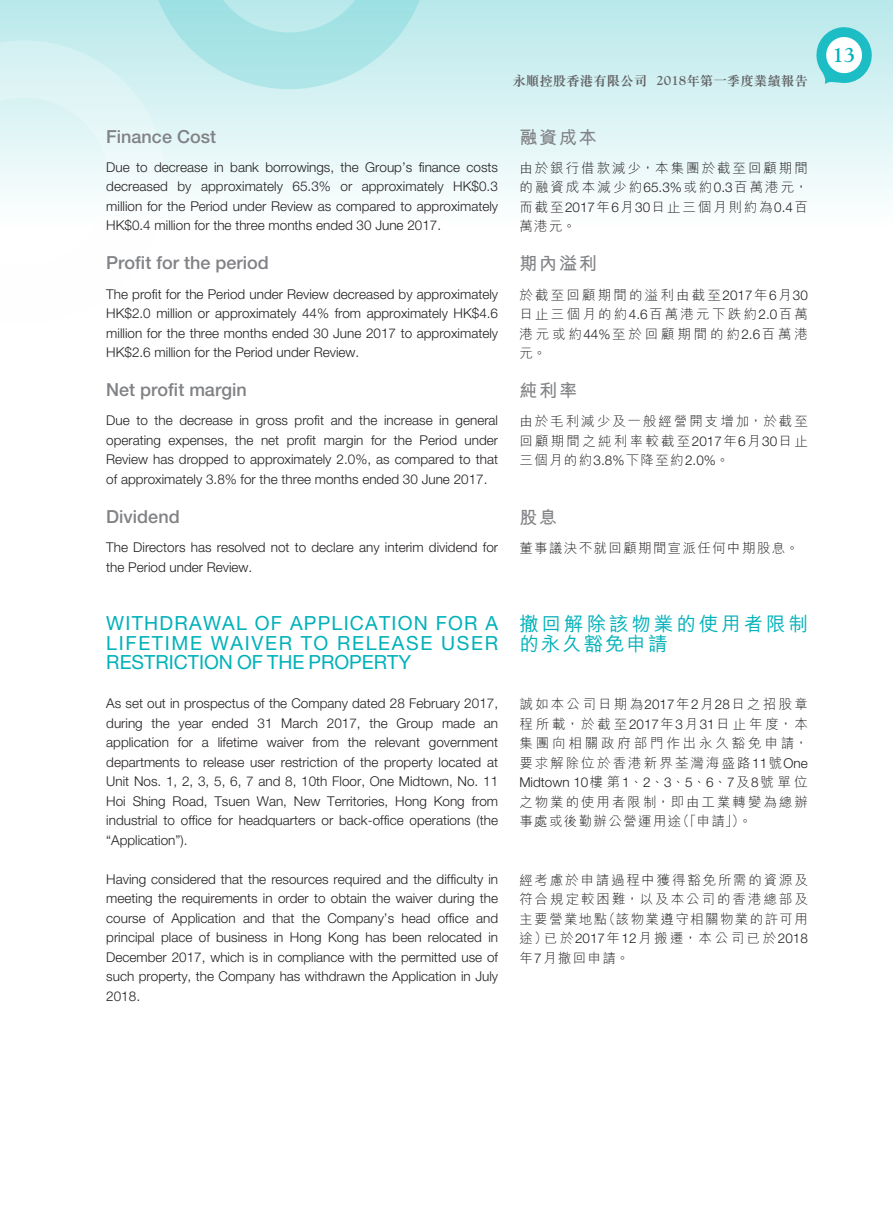
<style>
.page{position:relative;width:893px;height:1212px;background:#fff}
.page>*{position:absolute;margin:0;border:0;box-sizing:border-box;transform-origin:0 0}
.t1{font:700 21px "Goudy Std";color:#00b1b9}
.t2{font:19.5px/19.5px "Helvetica Neue LT Std";letter-spacing:.045em;color:#00b1b9;text-align:justify}
.t3{font:500 19.5px/19.5px "M Hei HK";letter-spacing:.15em;color:#00b1b9}
.t4{font:500 18px "Helvetica Neue LT Std";color:#808285}
.t5{font:700 18px "M Hei HK";letter-spacing:.1em;color:#808285}
.t6{font:300 13.5px/19.5px "Helvetica Neue LT Std";color:#231f20;text-align:justify}
.t7{font:300 13.5px/19.5px "M Hei HK";letter-spacing:.145em;color:#231f20;text-align:justify}
.t8{font:700 13.5px "M Sung HK";color:#636366}
.t9{font:300 13.5px "M Hei HK";letter-spacing:.1em;color:#231f20}
.s1{font-family:"Goudy Std"}
.s2{font-family:"Helvetica Neue LT Std"}
.s3{font-family:"M Hei HK"}
</style>
<div class="page">
<svg style="left:0;top:0;width:893px;height:196px;background:#d8f2f3"></svg>
<svg style="left:0;top:40px;width:170px;height:156px;fill:#e2f5f6"></svg>
<svg style="left:145px;top:0;width:289px;height:89px;background:#b5e7e9"></svg>
<svg style="left:815px;top:26px;width:58px;height:58px"></svg>
<p class="t8" style="left:512px;top:74px;width:297px">永順控股香港有限公司 <span class="s1">2018</span>年第一季度業績報告</p>
<h3 class="t4" style="left:106px;top:125px;width:111px">Finance Cost</h3>
<p class="t6" style="left:106px;top:157px;width:393px">Due to decrease in bank borrowings, the Group’s finance costs decreased by approximately 65.3% or approximately HK$0.3 million for the Period under Review as compared to approximately HK$0.4 million for the three months ended 30 June 2017.</p>
<h3 class="t4" style="left:106px;top:252px;width:164px">Profit for the period</h3>
<p class="t6" style="left:106px;top:284px;width:393px">The profit for the Period under Review decreased by approximately HK$2.0 million or approximately 44% from approximately HK$4.6 million for the three months ended 30 June 2017 to approximately HK$2.6 million for the Period under Review.</p>
<h3 class="t4" style="left:106px;top:379px;width:142px">Net profit margin</h3>
<p class="t6" style="left:106px;top:410px;width:393px">Due to the decrease in gross profit and the increase in general operating expenses, the net profit margin for the Period under Review has dropped to approximately 2.0%, as compared to that of approximately 3.8% for the three months ended 30 June 2017.</p>
<h3 class="t4" style="left:106px;top:506px;width:75px">Dividend</h3>
<p class="t6" style="left:106px;top:537px;width:393px">The Directors has resolved not to declare any interim dividend for the Period under Review.</p>
<h3 class="t5" style="left:519px;top:124px;width:79px">融資成本</h3>
<p class="t7" style="left:519px;top:158px;width:290px">由於銀行借款減少，本集團於截至回顧期間的融資成本減少約<span class="s2">65.3%</span>或約<span class="s2">0.3</span>百萬港元，而截至<span class="s2">2017</span>年<span class="s2">6</span>月<span class="s2">30</span>日止三個月則約為<span class="s2">0.4</span>百萬港元。</p>
<h3 class="t5" style="left:519px;top:251px;width:79px">期內溢利</h3>
<p class="t7" style="left:519px;top:285px;width:290px">於截至回顧期間的溢利由截至<span class="s2">2017</span>年<span class="s2">6</span>月<span class="s2">30</span>日止三個月的約<span class="s2">4.6</span>百萬港元下跌約<span class="s2">2.0</span>百萬港元或約<span class="s2">44%</span>至於回顧期間的約<span class="s2">2.6</span>百萬港元。</p>
<h3 class="t5" style="left:519px;top:377px;width:59px">純利率</h3>
<p class="t7" style="left:519px;top:411px;width:290px">由於毛利減少及一般經營開支增加，於截至回顧期間之純利率較截至<span class="s2">2017</span>年<span class="s2">6</span>月<span class="s2">30</span>日止三個月的約<span class="s2">3.8%</span>下降至約<span class="s2">2.0%</span>。</p>
<h3 class="t5" style="left:519px;top:504px;width:39px">股息</h3>
<p class="t9" style="left:519px;top:541px;width:281px">董事議決不就回顧期間宣派任何中期股息。</p>
<h2 class="t2" style="left:106px;top:613px;width:393px">WITHDRAWAL OF APPLICATION FOR A LIFETIME WAIVER TO RELEASE USER RESTRICTION OF THE PROPERTY</h2>
<p class="t6" style="left:106px;top:693px;width:393px">As set out in prospectus of the Company dated 28 February 2017, during the year ended 31 March 2017, the Group made an application for a lifetime waiver from the relevant government departments to release user restriction of the property located at Unit Nos. 1, 2, 3, 5, 6, 7 and 8, 10th Floor, One Midtown, No. 11<br>Hoi Shing Road, Tsuen Wan, New Territories, Hong Kong from industrial to office for headquarters or back-office operations (the “Application”).</p>
<p class="t6" style="left:106px;top:869px;width:393px">Having considered that the resources required and the difficulty in meeting the requirements in order to obtain the waiver during the course of Application and that the Company’s head office and principal place of business in Hong Kong has been relocated in December 2017, which is in compliance with the permitted use of such property, the Company has withdrawn the Application in July 2018.</p>
<h2 class="t3" style="left:519px;top:613px;width:290px">撤回解除該物業的使用者限制的永久豁免申請</h2>
<p class="t7" style="left:519px;top:694px;width:290px">誠如本公司日期為<span class="s2">2017</span>年<span class="s2">2</span>月<span class="s2">28</span>日之招股章程所載，於截至<span class="s2">2017</span>年<span class="s2">3</span>月<span class="s2">31</span>日止年度，本集團向相關政府部門作出永久豁免申請，要求解除位於香港新界荃灣海盛路<span class="s2">11</span>號<span class="s2">One</span></p>
<p class="t6" style="left:519px;top:772px;width:290px">Midtown 10<span class="s3">樓第</span>1<span class="s3">、</span>2<span class="s3">、</span>3<span class="s3">、</span>5<span class="s3">、</span>6<span class="s3">、</span>7<span class="s3">及</span>8<span class="s3">號單位</span></p>
<p class="t7" style="left:519px;top:792px;width:290px">之物業的使用者限制，即由工業轉變為總辦事處或後勤辦公營運用途（「申請」）。</p>
<p class="t7" style="left:519px;top:870px;width:290px">經考慮於申請過程中獲得豁免所需的資源及符合規定較困難，以及本公司的香港總部及主要營業地點（該物業遵守相關物業的許可用途）已於<span class="s2">2017</span>年<span class="s2">12</span>月搬遷，本公司已於<span class="s2">2018</span>年<span class="s2">7</span>月撤回申請。</p>
<h1 class="t1" style="left:832px;top:43px;width:25px">13</h1>
</div>
